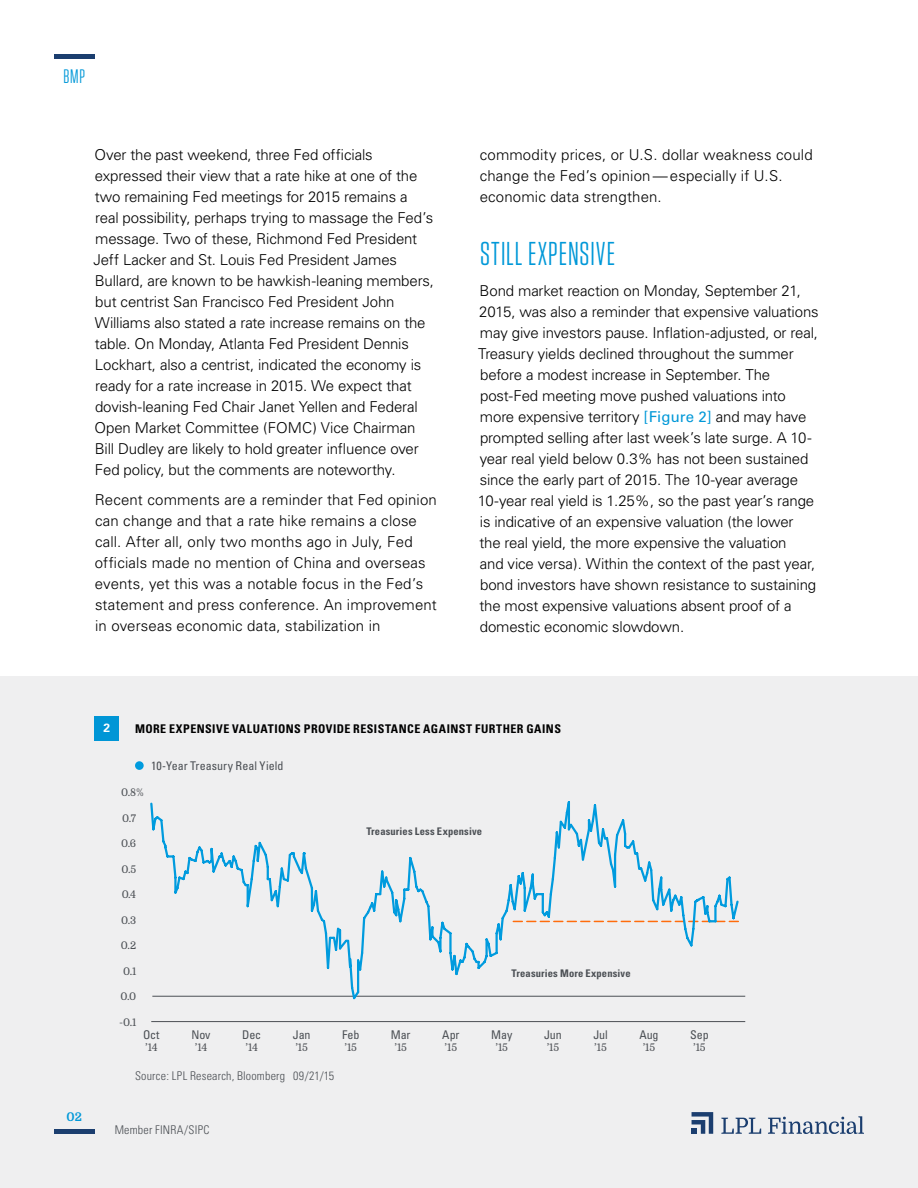
<style>
.page{position:relative;width:918px;height:1188px;background:#fff}
.page>*{position:absolute;margin:0;border:0;box-sizing:border-box;transform-origin:0 0}
.t1{font:33px "Tungsten Narrow";letter-spacing:.035em;color:#0098d8}
.t2{font:19.5px "Tungsten Narrow";color:#0098d8}
.t3{font:300 15px/21px "Univers";letter-spacing:-.01em;color:#000}
.t4{font:300 15px/21px "Univers";letter-spacing:.01em;color:#000}
.t5{font:condensed 12px "Univers";letter-spacing:-.005em;color:#4b4f54}
.t6{font:700 condensed 12px "Univers";letter-spacing:.035em;color:#000}
.t7{font:300 condensed 12px "Univers";letter-spacing:.015em;color:#4b4f54}
.t8{font:700 12px "Domine";color:#0098d8}
.t9{font:700 12px "Univers";color:#fff}
.t10{font:700 condensed 10.5px "Univers";letter-spacing:.015em;color:#4b4f54}
.t11{font:10.5px "Domine";color:#4d5055}
.t12{font:10.5px "Domine";color:#4b4f54}
.s1{font-weight:400;color:#0098d8}
.s2{color:#4d5055}
</style>
<div class="page">
<div style="left:0;top:1080px;width:918px;height:108px;background:#efeff0"></div>
<hr style="left:54px;top:1130px;width:40px;height:4px;background:#1b3e6f">
<hr style="left:54px;top:54px;width:40px;height:4px;background:#1b3e6f">
<svg style="left:692px;top:1112px;width:21px;height:22px"></svg>
<svg style="left:721px;top:1118px;width:40px;height:16px"></svg>
<svg style="left:768px;top:1116px;width:96px;height:18px"></svg>
<div style="left:0;top:676px;width:918px;height:404px;background:#efeff0"></div>
<div style="left:94px;top:716px;width:25px;height:25px;background:#0096d6"></div>
<div style="left:135px;top:761px;width:9px;height:9px;background:#009bde;border-radius:50%"></div>
<hr style="left:152px;top:996px;width:593px;height:1px;background:#4b4f54">
<svg style="left:150px;top:801px;width:590px;height:199px"></svg>
<hr style="left:151px;top:1021px;width:594px;height:1px;background:#4b4f54">
<h2 class="t2" style="left:63px;top:67px;width:23px">BMP</h2>
<p class="t3" style="left:93px;top:145px;width:342px">Over the past weekend, three Fed officials expressed their view that a rate hike at one of the two remaining Fed meetings for 2015 remains a<br>real possibility, perhaps trying to massage the Fed’s message. Two of these, Richmond Fed President Jeff Lacker and St. Louis Fed President James Bullard, are known to be hawkish-leaning members, but centrist San Francisco Fed President John Williams also stated a rate increase remains on the table. On Monday, Atlanta Fed President Dennis Lockhart, also a centrist, indicated the economy is ready for a rate increase in 2015. We expect that dovish-leaning Fed Chair Janet Yellen and Federal Open Market Committee (FOMC) Vice Chairman Bill Dudley are likely to hold greater influence over Fed policy, but the comments are noteworthy.</p>
<p class="t4" style="left:95px;top:490px;width:344px">Recent comments are a reminder that Fed opinion can change and that a rate hike remains a close call. After all, only two months ago in July, Fed officials made no mention of China and overseas events, yet this was a notable focus in the Fed’s statement and press conference. An improvement in overseas economic data, stabilization in</p>
<p class="t4" style="left:480px;top:145px;width:335px">commodity prices, or U.S. dollar weakness could change the Fed’s opinion—especially if U.S. economic data strengthen.</p>
<h1 class="t1" style="left:480px;top:237px;width:136px">STILL EXPENSIVE</h1>
<p class="t3" style="left:478px;top:281px;width:342px">Bond market reaction on Monday, September 21, 2015, was also a reminder that expensive valuations may give investors pause. Inflation-adjusted, or real, Treasury yields declined throughout the summer before a modest increase in September. The post-Fed meeting move pushed valuations into more expensive territory <span class="s1">[Figure 2]</span> and may have prompted selling after last week’s late surge. A 10- year real yield below 0.3% has not been sustained since the early part of 2015. The 10-year average 10-year real yield is 1.25%, so the past year’s range is indicative of an expensive valuation (the lower<br>the real yield, the more expensive the valuation<br>and vice versa). Within the context of the past year, bond investors have shown resistance to sustaining the most expensive valuations absent proof of a domestic economic slowdown.</p>
<p class="t8" style="left:67px;top:1110px;width:17px">02</p>
<p class="t9" style="left:103px;top:721px;width:8px">2</p>
<p class="t6" style="left:135px;top:722px;width:428px">MORE EXPENSIVE VALUATIONS PROVIDE RESISTANCE AGAINST FURTHER GAINS</p>
<p class="t12" style="left:121px;top:787px;width:24px">0.8<span class="s2">%</span></p>
<p class="t12" style="left:122px;top:812px;width:15px">0.7</p>
<p class="t12" style="left:121px;top:838px;width:17px">0.6</p>
<p class="t12" style="left:121px;top:863px;width:16px">0.5</p>
<p class="t12" style="left:122px;top:889px;width:16px">0.4</p>
<p class="t12" style="left:121px;top:914px;width:17px">0.3</p>
<p class="t12" style="left:121px;top:940px;width:17px">0.2</p>
<p class="t12" style="left:123px;top:965px;width:15px">0.1</p>
<p class="t12" style="left:120px;top:991px;width:17px">0.0</p>
<p class="t12" style="left:119px;top:1016px;width:19px">-0.1</p>
<p class="t5" style="left:151px;top:758px;width:134px">10-Year Treasury Real Yield</p>
<p class="t5" style="left:143px;top:1027px;width:18px">Oct</p>
<p class="t11" style="left:145px;top:1042px;width:14px">’14</p>
<p class="t5" style="left:191px;top:1027px;width:21px">Nov</p>
<p class="t11" style="left:195px;top:1042px;width:14px">’14</p>
<p class="t5" style="left:242px;top:1027px;width:21px">Dec</p>
<p class="t11" style="left:246px;top:1042px;width:14px">’14</p>
<p class="t5" style="left:293px;top:1027px;width:19px">Jan</p>
<p class="t11" style="left:295px;top:1042px;width:14px">’15</p>
<p class="t7" style="left:135px;top:1069px;width:201px">Source: LPL Research, Bloomberg 09/21/15</p>
<p class="t10" style="left:366px;top:825px;width:117px">Treasuries Less Expensive</p>
<p class="t5" style="left:342px;top:1027px;width:19px">Feb</p>
<p class="t11" style="left:344px;top:1042px;width:14px">’15</p>
<p class="t5" style="left:391px;top:1027px;width:21px">Mar</p>
<p class="t11" style="left:394px;top:1042px;width:14px">’15</p>
<p class="t5" style="left:442px;top:1027px;width:19px">Apr</p>
<p class="t11" style="left:445px;top:1042px;width:14px">’15</p>
<p class="t10" style="left:512px;top:967px;width:121px">Treasuries More Expensive</p>
<p class="t5" style="left:491px;top:1027px;width:23px">May</p>
<p class="t11" style="left:495px;top:1042px;width:14px">’15</p>
<p class="t5" style="left:544px;top:1027px;width:19px">Jun</p>
<p class="t11" style="left:547px;top:1042px;width:14px">’15</p>
<p class="t5" style="left:593px;top:1027px;width:16px">Jul</p>
<p class="t11" style="left:594px;top:1042px;width:14px">’15</p>
<p class="t5" style="left:639px;top:1027px;width:21px">Aug</p>
<p class="t11" style="left:643px;top:1042px;width:14px">’15</p>
<p class="t7" style="left:115px;top:1123px;width:96px">Member FINRA/SIPC</p>
<p class="t5" style="left:690px;top:1027px;width:20px">Sep</p>
<p class="t11" style="left:693px;top:1042px;width:14px">’15</p>
</div>
